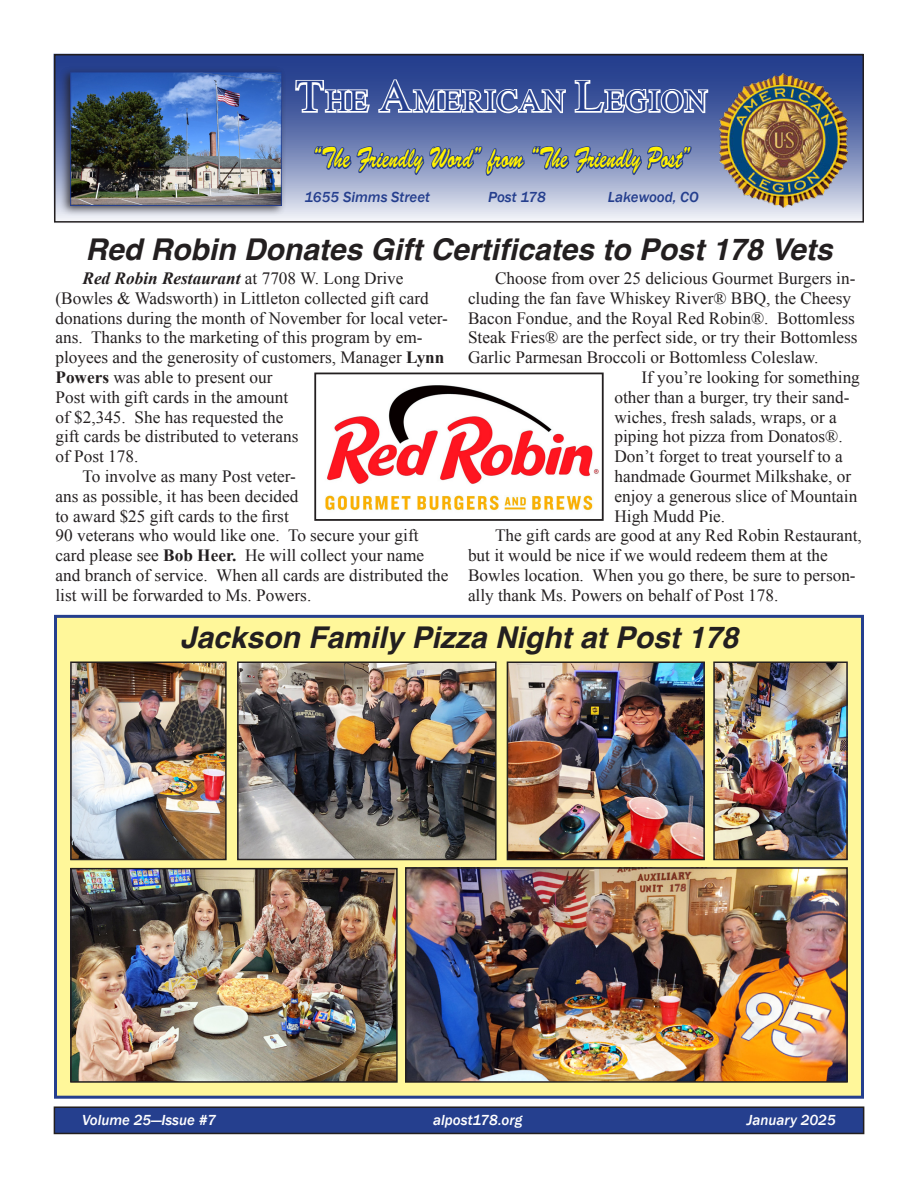
<style>
.page{position:relative;width:918px;height:1188px;background:#fff}
.page>*{position:absolute;margin:0;border:0;box-sizing:border-box;transform-origin:0 0}
.t1{font:30.75px "Times";letter-spacing:.05em;color:#253f8e}
.Headline_20_Helvetic{font:italic 700 30px "Helvetica";color:#231f20}
.t2{font:29.25px "Brush Script Std";color:#fff101;scale:.67 1}
.Body_Text_News{font:17.25px/19.8px "Times New Roman";color:#231f20}
.t3{font:italic 500 15px "Franklin Gothic";color:#fff}
.t4{font:italic 500 15px "Franklin Gothic";color:#253f8e}
.s1{font-size:45px}
.s2{font-weight:700;font-style:italic}
.s3{font-weight:700}
</style>
<div class="page">
<div style="left:54px;top:615px;width:810px;height:484px;background:#fff79a;border:3px solid #253f8e"></div>
<div style="left:54px;top:1107px;width:810px;height:26px;background:#253f8e"></div>
<div style="left:54px;top:1106px;width:810px;height:28px;border:2px solid #231f20"></div>
<svg style="left:57px;top:57px;width:804px;height:163px;background:#7182b5"></svg>
<svg style="left:294px;top:57px;width:416px;height:163px;background:#7a8aba"></svg>
<img style="left:716px;top:73px;width:134px;height:134px">
<div style="left:59px;top:66px;width:228px;height:150px;background:#231f20;opacity:.8"></div>
<img style="left:72px;top:74px;width:208px;height:130px">
<div style="left:70px;top:72px;width:212px;height:134px;border:1px solid #253f8e"></div>
<div style="left:54px;top:54px;width:810px;height:169px;border:2px solid #231f20"></div>
<img style="left:325px;top:385px;width:274px;height:126px">
<div style="left:314px;top:373px;width:290px;height:148px;border:2px solid #231f20"></div>
<img style="left:73px;top:871px;width:322px;height:209px">
<div style="left:70px;top:868px;width:328px;height:215px;border:2px solid #231f20"></div>
<img style="left:73px;top:665px;width:151px;height:192px">
<div style="left:70px;top:662px;width:157px;height:198px;border:2px solid #231f20"></div>
<img style="left:408px;top:870px;width:437px;height:210px">
<div style="left:405px;top:867px;width:443px;height:216px;border:2px solid #231f20"></div>
<img style="left:510px;top:665px;width:192px;height:192px">
<div style="left:507px;top:662px;width:198px;height:198px;border:2px solid #231f20"></div>
<img style="left:240px;top:665px;width:254px;height:192px">
<div style="left:237px;top:662px;width:260px;height:198px;border:2px solid #231f20"></div>
<img style="left:716px;top:665px;width:129px;height:192px">
<div style="left:713px;top:662px;width:135px;height:198px;border:2px solid #231f20"></div>
<h1 class="t1" style="left:296px;top:72px;width:413px"><span class="s1">T</span>HE <span class="s1">A</span>MERICAN <span class="s1">L</span>EGION</h1>
<h3 class="t2" style="left:312px;top:142px;width:567px">“The Friendly Word” from “The Friendly Post”</h3>
<p class="t4" style="left:305px;top:187px;width:127px">1655 Simms Street</p>
<p class="t4" style="left:488px;top:187px;width:59px">Post 178</p>
<p class="t4" style="left:608px;top:187px;width:92px">Lakewood, CO</p>
<p class="Headline_20_Helvetic" style="left:86px;top:225px;width:748px">Red Robin Donates Gift Certificates to Post 178 Vets</p>
<p class="Body_Text_News" style="left:56px;top:268px;width:394px;text-indent:27px"><span class="s2">Red Robin Restaurant</span> at 7708 W. Long Drive (Bowles &amp; Wadsworth) in Littleton collected gift card donations during the month of November for local veter&shy;ans. Thanks to the marketing of this program by em&shy;ployees and the generosity of customers, Manager <span class="s3">Lynn Powers</span> was able to present our<br>Post with gift cards in the amount<br>of $2,345. She has requested the<br>gift cards be distributed to veterans<br>of Post 178.</p>
<p class="Body_Text_News" style="left:56px;top:466px;width:394px;text-indent:27px">To involve as many Post veter-<br>ans as possible, it has been decided<br>to award $25 gift cards to the first<br>90 veterans who would like one. To secure your gift card please see <span class="s3">Bob Heer.</span> He will collect your name and branch of service. When all cards are distributed the list will be forwarded to Ms. Powers.</p>
<p class="Body_Text_News" style="left:468px;top:268px;width:391px;text-indent:27px">Choose from over 25 delicious Gourmet Burgers in&shy;cluding the fan fave Whiskey River® BBQ, the Cheesy Bacon Fondue, and the Royal Red Robin®. Bottomless Steak Fries® are the perfect side, or try their Bottomless Garlic Parmesan Broccoli or Bottomless Coleslaw.</p>
<p class="Body_Text_News" style="left:614px;top:367px;width:247px;text-indent:27px">If you’re looking for something other than a burger, try their sand&shy;wiches, fresh salads, wraps, or a piping hot pizza from Donatos®.<br>Don’t forget to treat yourself to a handmade Gourmet Milkshake, or enjoy a generous slice of Mountain<br>High Mudd Pie.</p>
<p class="Body_Text_News" style="left:468px;top:526px;width:395px;text-indent:27px">The gift cards are good at any Red Robin Restaurant, but it would be nice if we would redeem them at the Bowles location. When you go there, be sure to person&shy;ally thank Ms. Powers on behalf of Post 178.</p>
<p class="Headline_20_Helvetic" style="left:180px;top:613px;width:560px">Jackson Family Pizza Night at Post 178</p>
<p class="t3" style="left:82px;top:1111px;width:136px">Volume 25—Issue #7</p>
<p class="t3" style="left:433px;top:1111px;width:91px">alpost178.org</p>
<p class="t3" style="left:747px;top:1111px;width:91px">January 2025</p>
</div>
